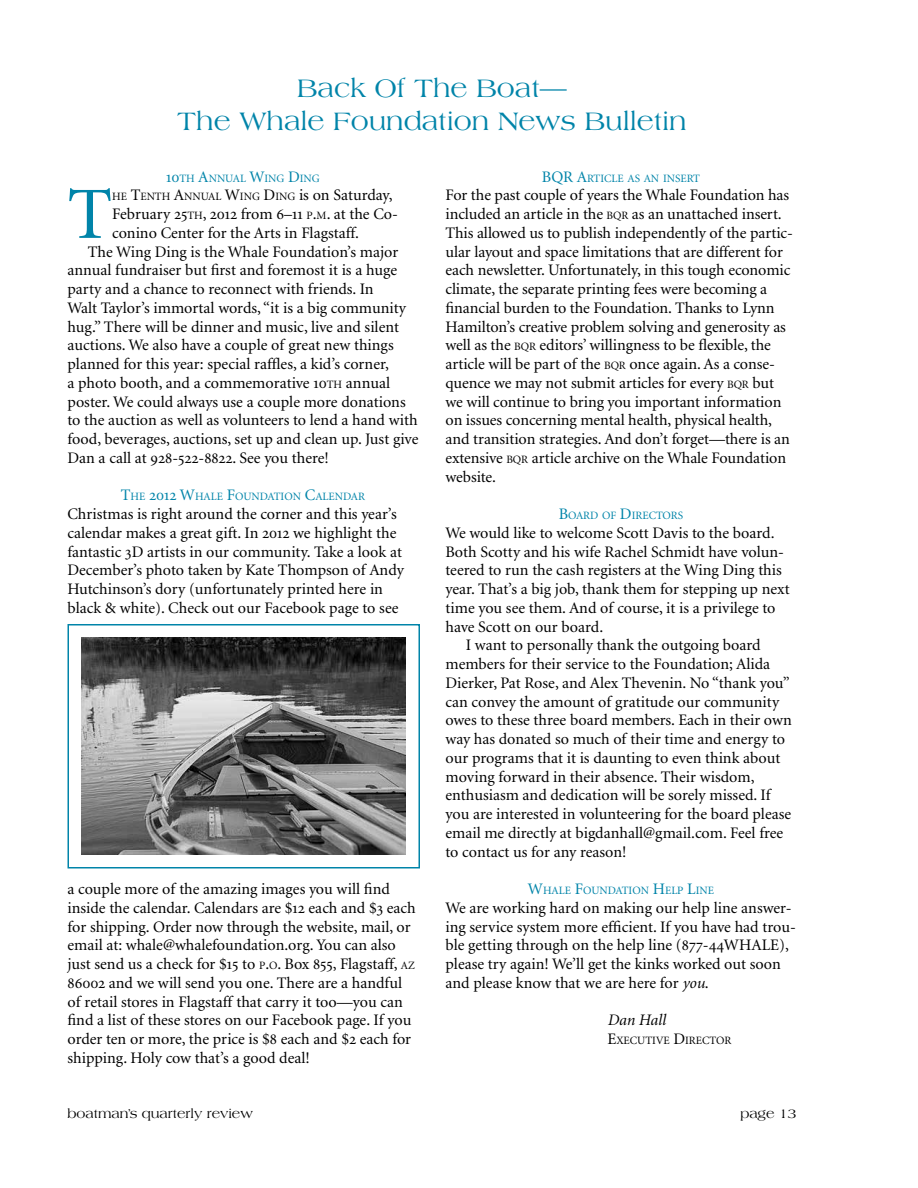
<style>
.page{position:relative;width:918px;height:1188px;background:#fff}
.page>*{position:absolute;margin:0;border:0;box-sizing:border-box;transform-origin:0 0}
.t1{font:73.8px "Minion";color:#0084a9}
.t2{font:27px/33px "Americana";color:#0084a9;text-align:center}
.t3{font:16.05px/18.8px "Minion";color:#000}
.t4{font:italic 16.05px "Minion";color:#000}
.t5{font:16.05px "Minion";color:#0084a9}
.t6{font:16.05px "Minion";color:#000}
.t7{font:13.5px "Americana";color:#000}
.t8{font:11.25px "Minion";color:#0084a9}
.t9{font:11.25px "Minion";color:#000}
.s1{font-family:"Minion Exp";font-size:16.05px}
.s2{font-size:16.05px}
.s3{font-family:"Minion Exp"}
.s4{font-size:11.25px}
.s5{font-style:inherit}
.s6{font-style:italic}
</style>
<div class="page">
<img style="left:82px;top:638px;width:324px;height:216px">
<div style="left:68px;top:624px;width:352px;height:244px;border:2px solid #0084a9"></div>
<h2 class="t2" style="left:177px;top:71px;width:511px">Back Of The Boat—<br>The Whale Foundation News Bulletin</h2>
<p class="t8" style="left:166px;top:172px;width:155px"><span class="s1">10</span>TH <span class="s2">A</span>NNUAL <span class="s2">W</span>ING <span class="s2">D</span>ING</p>
<h1 class="t1" style="left:68px;top:178px;width:46px">T</h1>
<p class="t9" style="left:112px;top:191px;width:282px">HE <span class="s2">T</span>ENTH <span class="s2">A</span>NNUAL <span class="s2">W</span>ING <span class="s2">D</span>ING <span class="s2">is on Saturday,</span></p>
<p class="t3" style="left:112px;top:205px;width:287px">February <span class="s3">25</span><span class="s4">TH</span>, <span class="s3">2012</span> from <span class="s3">6</span>–<span class="s3">11</span> <span class="s4">P</span><span class="s5">.</span><span class="s4">M</span><span class="s5">.</span> at the Co-</p>
<p class="t3" style="left:112px;top:224px;width:248px">conino Center for the Arts in Flagstaff.</p>
<p class="t3" style="left:88px;top:243px;width:312px">The Wing Ding is the Whale Foundation’s major</p>
<p class="t3" style="left:67px;top:261px;width:331px">annual fundraiser but first and foremost it is a huge</p>
<p class="t3" style="left:67px;top:280px;width:308px">party and a chance to reconnect with friends. In</p>
<p class="t3" style="left:67px;top:299px;width:340px">Walt Taylor’s immortal words, “it is a big community</p>
<p class="t3" style="left:67px;top:318px;width:333px">hug.” There will be dinner and music, live and silent</p>
<p class="t3" style="left:67px;top:336px;width:328px">auctions. We also have a couple of great new things</p>
<p class="t3" style="left:67px;top:355px;width:323px">planned for this year: special raffles, a kid’s corner,</p>
<p class="t3" style="left:67px;top:374px;width:324px">a photo booth, and a commemorative <span class="s3">10</span><span class="s4">TH</span> annual</p>
<p class="t3" style="left:67px;top:393px;width:340px">poster. We could always use a couple more donations</p>
<p class="t3" style="left:67px;top:411px;width:352px">to the auction as well as volunteers to lend a hand with</p>
<p class="t3" style="left:67px;top:430px;width:352px">food, beverages, auctions, set up and clean up. Just give</p>
<p class="t3" style="left:67px;top:449px;width:263px">Dan a call at <span class="s3">928</span>-<span class="s3">522</span>-<span class="s3">8822</span>. See you there!</p>
<p class="t8" style="left:121px;top:491px;width:246px"><span class="s2">T</span>HE <span class="s1">2012</span> <span class="s2">W</span>HALE <span class="s2">F</span>OUNDATION <span class="s2">C</span>ALENDAR</p>
<p class="t3" style="left:68px;top:505px;width:338px">Christmas is right around the corner and this year’s calendar makes a great gift. In <span class="s3">2012</span> we highlight the fantastic <span class="s3">3</span>D artists in our community. Take a look at December’s photo taken by Kate Thompson of Andy Hutchinson’s dory (unfortunately printed here in black &amp; white). Check out our Facebook page to see</p>
<p class="t3" style="left:68px;top:880px;width:350px">a couple more of the amazing images you will find inside the calendar. Calendars are $<span class="s3">12</span> each and $<span class="s3">3</span> each for shipping. Order now through the website, mail, or email at: whale@whalefoundation.org. You can also just send us a check for $<span class="s3">15</span> to <span class="s4">P</span><span class="s5">.</span><span class="s4">O</span><span class="s5">.</span> Box <span class="s3">855</span>, Flagstaff, <span class="s4">AZ </span><span class="s3">86002</span> and we will send you one. There are a handful of retail stores in Flagstaff that carry it too—you can find a list of these stores on our Facebook page. If you order ten or more, the price is $<span class="s3">8</span> each and $<span class="s3">2</span> each for shipping. Holy cow that’s a good deal!</p>
<p class="t5" style="left:542px;top:169px;width:12px">BQR</p>
<p class="t8" style="left:577px;top:172px;width:125px"><span class="s2">A</span>RTICLE AS AN INSERT</p>
<p class="t3" style="left:445px;top:186px;width:349px">For the past couple of years the Whale Foundation has included an article in the <span class="s4">BQR</span> as an unattached insert.<br>This allowed us to publish independently of the partic&shy;ular layout and space limitations that are different for each newsletter. Unfortunately, in this tough economic climate, the separate printing fees were becoming a financial burden to the Foundation. Thanks to Lynn Hamilton’s creative problem solving and generosity as well as the <span class="s4">BQR</span> editors’ willingness to be flexible, the article will be part of the <span class="s4">BQR</span> once again. As a conse&shy;quence we may not submit articles for every <span class="s4">BQR</span> but we will continue to bring you important information on issues concerning mental health, physical health, and transition strategies. And don’t forget—there is an extensive <span class="s4">BQR</span> article archive on the Whale Foundation website.</p>
<p class="t8" style="left:559px;top:510px;width:126px"><span class="s2">B</span>OARD OF <span class="s2">D</span>IRECTORS</p>
<p class="t3" style="left:446px;top:524px;width:331px">We would like to welcome Scott Davis to the board.</p>
<p class="t3" style="left:446px;top:543px;width:340px">Both Scotty and his wife Rachel Schmidt have volun-</p>
<p class="t3" style="left:446px;top:561px;width:338px">teered to run the cash registers at the Wing Ding this</p>
<p class="t3" style="left:446px;top:580px;width:346px">year. That’s a big job, thank them for stepping up next</p>
<p class="t3" style="left:446px;top:599px;width:332px">time you see them. And of course, it is a privilege to</p>
<p class="t3" style="left:446px;top:618px;width:159px">have Scott on our board.</p>
<p class="t3" style="left:466px;top:636px;width:297px">I want to personally thank the outgoing board</p>
<p class="t3" style="left:446px;top:655px;width:326px">members for their service to the Foundation; Alida</p>
<p class="t3" style="left:446px;top:674px;width:346px">Dierker, Pat Rose, and Alex Thevenin. No “thank you”</p>
<p class="t3" style="left:446px;top:693px;width:335px">can convey the amount of gratitude our community</p>
<p class="t3" style="left:446px;top:711px;width:348px">owes to these three board members. Each in their own</p>
<p class="t3" style="left:446px;top:730px;width:341px">way has donated so much of their time and energy to</p>
<p class="t3" style="left:446px;top:749px;width:336px">our programs that it is daunting to even think about</p>
<p class="t3" style="left:446px;top:768px;width:311px">moving forward in their absence. Their wisdom,</p>
<p class="t3" style="left:446px;top:786px;width:327px">enthusiasm and dedication will be sorely missed. If</p>
<p class="t3" style="left:446px;top:805px;width:347px">you are interested in volunteering for the board please</p>
<p class="t3" style="left:446px;top:824px;width:339px">email me directly at bigdanhall@gmail.com. Feel free</p>
<p class="t3" style="left:446px;top:843px;width:183px">to contact us for any reason!</p>
<p class="t8" style="left:528px;top:885px;width:188px"><span class="s2">W</span>HALE <span class="s2">F</span>OUNDATION <span class="s2">H</span>ELP <span class="s2">L</span>INE</p>
<p class="t3" style="left:446px;top:899px;width:352px">We are working hard on making our help line answer&shy;ing service system more efficient. If you have had trou&shy;ble getting through on the help line (<span class="s3">877</span>-<span class="s3">44</span>WHALE), please try again! We’ll get the kinks worked out soon and please know that we are here for <span class="s6">you</span>.</p>
<p class="t4" style="left:607px;top:1012px;width:60px">Dan Hall</p>
<p class="t6" style="left:466px;top:1031px;width:39px">E</p>
<p class="t9" style="left:616px;top:1035px;width:117px">XECUTIVE <span class="s2">D</span>IRECTOR</p>
<p class="t7" style="left:68px;top:1106px;width:187px">boatman’s quarterly review</p>
<p class="t7" style="left:740px;top:1106px;width:58px">page 13</p>
</div>
